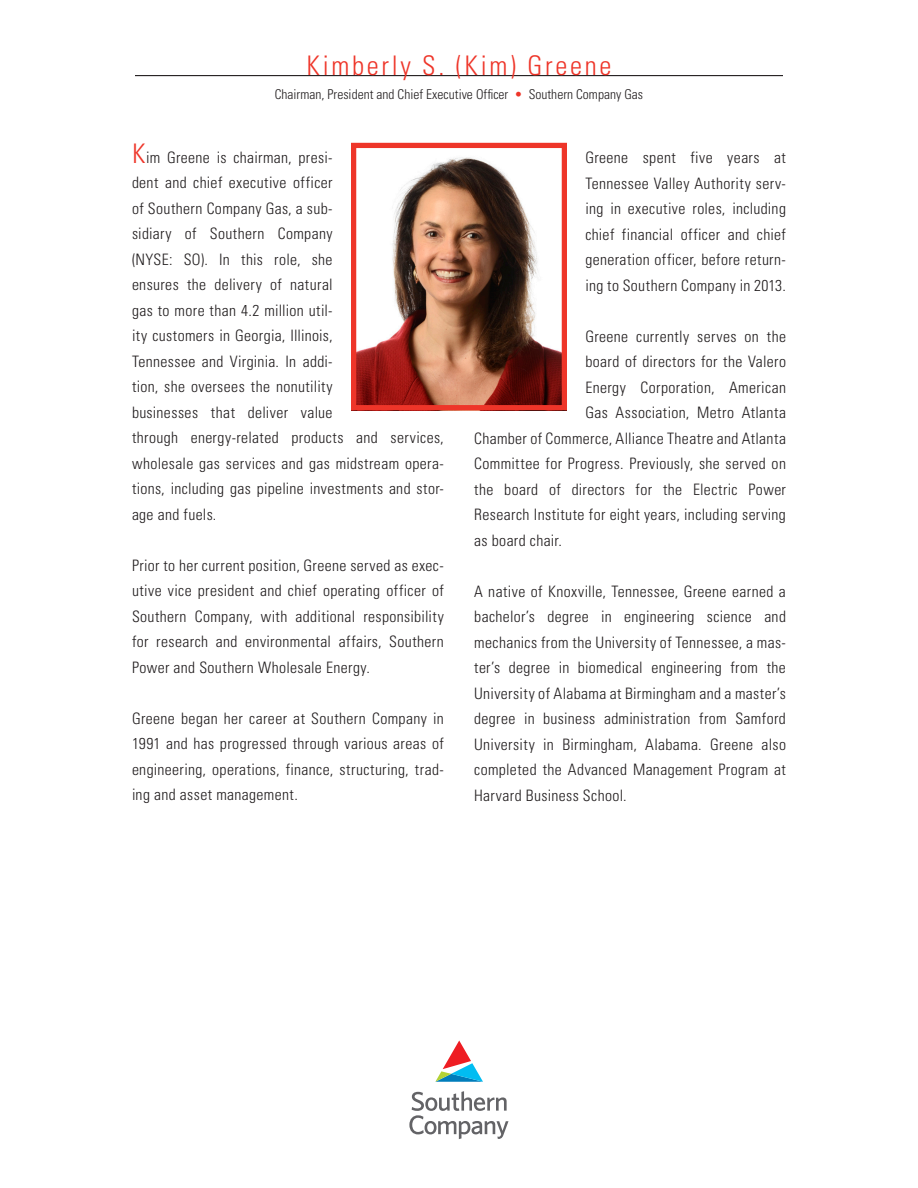
<style>
.page{position:relative;width:918px;height:1188px;background:#fff}
.page>*{position:absolute;margin:0;border:0;box-sizing:border-box;transform-origin:0 0}
.t1{font:300 condensed 27px "Univers";letter-spacing:.1em;color:#ee3529}
.Body{font:300 condensed 15.75px/25.5px "Univers";letter-spacing:.025em;color:#231f20;text-align:justify}
.t2{font:300 condensed 13.5px "Univers";color:#231f20}
.s1{color:#ee3529}
.s2{font-size:27px;color:#ee3529}
</style>
<div class="page">
<hr style="left:135px;top:75px;width:648px;height:1px;background:#231f20">
<img style="left:357px;top:157px;width:204px;height:247px">
<div style="left:351px;top:143px;width:216px;height:267px;border:5px solid #ee3529"></div>
<svg style="left:435px;top:1041px;width:48px;height:41px"></svg>
<svg style="left:409px;top:1091px;width:100px;height:48px"></svg>
<p class="t1" style="left:306px;top:49px;width:307px">Kimberly S. (Kim) Greene</p>
<p class="t2" style="left:275px;top:86px;width:370px">Chairman, President and Chief Executive Officer <span class="s1">•</span> Southern Company Gas</p>
<p class="Body" style="left:132px;top:144px;width:313px;text-align:left"><span class="s2">K</span>im Greene is chairman, presi-<br>dent and chief executive officer<br>of Southern Company Gas, a sub-<br>sidiary of Southern Company<br>(NYSE: SO). In this role, she<br>ensures the delivery of natural<br>gas to more than 4.2 million util-<br>ity customers in Georgia, Illinois,<br>Tennessee and Virginia. In addi-<br>tion, she oversees the nonutility<br>businesses that deliver value<br>through energy-related products and services, wholesale gas services and gas midstream opera&shy;tions, including gas pipeline investments and stor&shy;age and fuels.</p>
<p class="Body" style="left:132px;top:552px;width:313px">Prior to her current position, Greene served as exec&shy;utive vice president and chief operating officer of Southern Company, with additional responsibility for research and environmental affairs, Southern Power and Southern Wholesale Energy.</p>
<p class="Body" style="left:132px;top:705px;width:313px">Greene began her career at Southern Company in 1991 and has progressed through various areas of engineering, operations, finance, structuring, trad&shy;ing and asset management.</p>
<p class="Body" style="left:585px;top:145px;width:202px">Greene spent five years at Tennessee Valley Authority serv&shy;ing in executive roles, including chief financial officer and chief generation officer, before return&shy;ing to Southern Company in 2013.</p>
<p class="Body" style="left:585px;top:323px;width:202px">Greene currently serves on the</p>
<p class="Body" style="left:585px;top:349px;width:202px">board of directors for the Valero</p>
<p class="Body" style="left:585px;top:374px;width:202px">Energy Corporation, American</p>
<p class="Body" style="left:585px;top:400px;width:202px">Gas Association, Metro Atlanta</p>
<p class="Body" style="left:474px;top:425px;width:313px">Chamber of Commerce, Alliance Theatre and Atlanta</p>
<p class="Body" style="left:474px;top:451px;width:313px">Committee for Progress. Previously, she served on</p>
<p class="Body" style="left:474px;top:476px;width:313px">the board of directors for the Electric Power</p>
<p class="Body" style="left:474px;top:502px;width:313px">Research Institute for eight years, including serving</p>
<p class="Body" style="left:474px;top:527px;width:89px">as board chair.</p>
<p class="Body" style="left:474px;top:578px;width:313px">A native of Knoxville, Tennessee, Greene earned a bachelor’s degree in engineering science and mechanics from the University of Tennessee, a mas&shy;ter’s degree in biomedical engineering from the University of Alabama at Birmingham and a master’s degree in business administration from Samford University in Birmingham, Alabama. Greene also completed the Advanced Management Program at Harvard Business School.</p>
</div>
